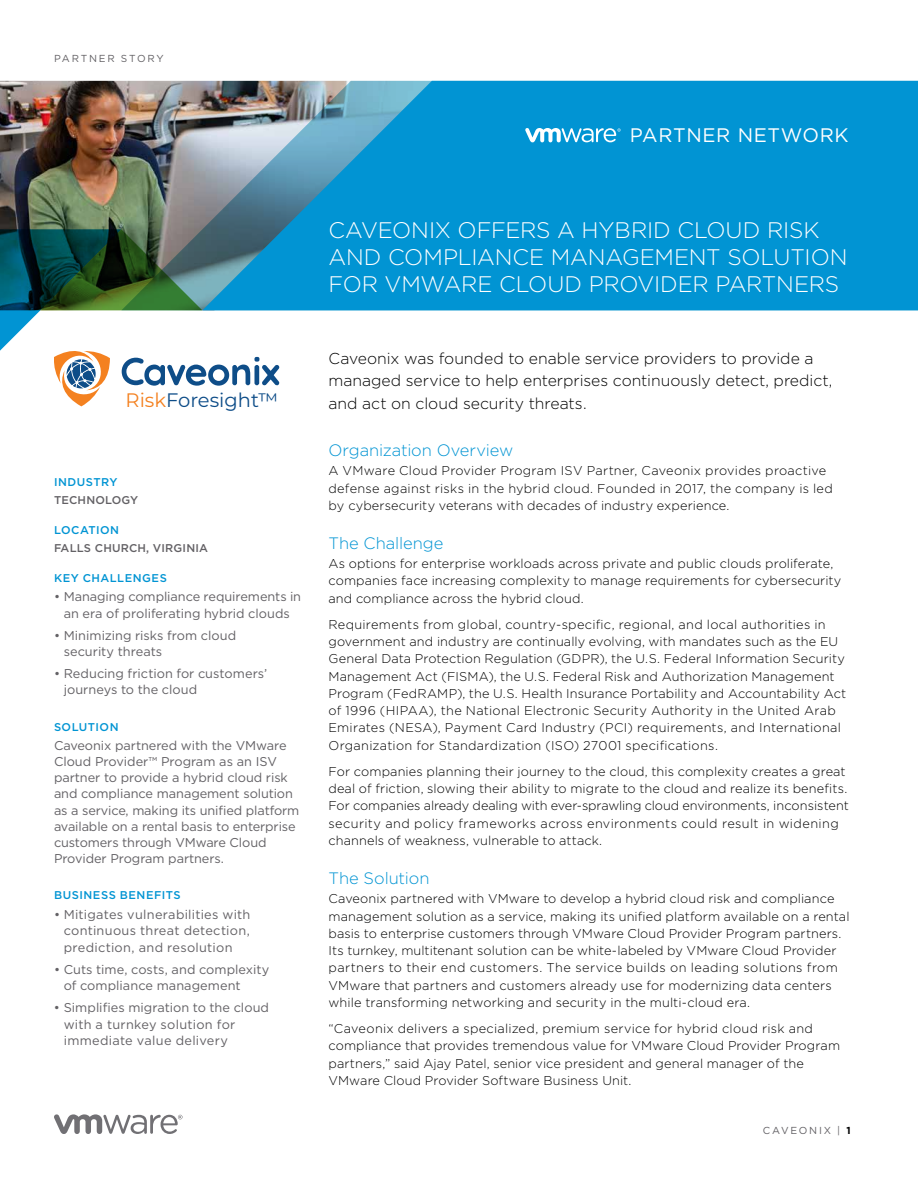
<style>
.page{position:relative;width:918px;height:1188px;background:#fff}
.page>*{position:absolute;margin:0;border:0;box-sizing:border-box;transform-origin:0 0}
.t1{font:300 22.5px/27px "Gotham";letter-spacing:-.005em;color:#fff}
.t2{font:19.5px "Montserrat";color:#0e4d88}
.t3{font:19.5px "Gotham";letter-spacing:.035em;color:#fff}
.t4{font:300 16.5px "Gotham";letter-spacing:-.005em;color:#0194d3}
.t5{font:300 15.75px/22.5px "Gotham";color:#000}
.t6{font:300 12.75px/17.2px "Gotham";letter-spacing:.01em;color:#000}
.t7{font:12.75px/16.2px "Gotham";letter-spacing:-.005em;color:#636165}
.t8{font:12.75px/16.5px "Gotham";letter-spacing:.015em;color:#636165}
.t9{font:500 11.25px "Gotham";letter-spacing:.045em;color:#0194d3}
.t10{font:500 11.25px "Gotham";letter-spacing:.015em;color:#636165}
.t11{font:10.2px "Gotham";letter-spacing:.17em;color:#636165}
.s1{color:#f48120}
.s2{font-weight:700;color:#000}
</style>
<div class="page">
<svg style="left:54px;top:1114px;width:129px;height:20px"></svg>
<img style="left:0;top:81px;width:121px;height:148px">
<img style="left:121px;top:81px;width:81px;height:148px">
<svg style="left:202px;top:81px;width:716px;height:229px;fill:#0194d3"></svg>
<svg style="left:0;top:229px;width:280px;height:177px"></svg>
<svg style="left:525px;top:128px;width:96px;height:14px"></svg>
<p class="t11" style="left:54px;top:52px;width:111px">PARTNER STORY</p>
<h2 class="t3" style="left:630px;top:123px;width:220px">PARTNER NETWORK</h2>
<h2 class="t2" style="left:126px;top:386px;width:154px"><span class="s1">Risk</span>Foresight™</h2>
<p class="t9" style="left:54px;top:474px;width:65px">INDUSTRY</p>
<p class="t10" style="left:54px;top:492px;width:86px">TECHNOLOGY</p>
<p class="t9" style="left:54px;top:522px;width:67px">LOCATION</p>
<p class="t10" style="left:54px;top:540px;width:156px">FALLS CHURCH, VIRGINIA</p>
<p class="t9" style="left:54px;top:570px;width:114px">KEY CHALLENGES</p>
<p class="t7" style="left:54px;top:588px;width:249px;text-align:center">• Managing compliance requirements in an era of proliferating hybrid clouds</p>
<p class="t7" style="left:64px;top:626px;width:174px;text-indent:-10px">• Minimizing risks from cloud security threats</p>
<p class="t7" style="left:64px;top:665px;width:205px;text-indent:-10px">• Reducing friction for customers’ journeys to the cloud</p>
<p class="t9" style="left:54px;top:720px;width:66px">SOLUTION</p>
<p class="t7" style="left:54px;top:737px;width:247px">Caveonix partnered with the VMware Cloud Provider™ Program as an ISV partner to provide a hybrid cloud risk and compliance management solution as a service, making its unified platform available on a rental basis to enterprise customers through VMware Cloud Provider Program partners.</p>
<p class="t9" style="left:54px;top:888px;width:128px">BUSINESS BENEFITS</p>
<p class="t7" style="left:64px;top:906px;width:188px;text-align:justify;text-indent:-10px">• Mitigates vulnerabilities with continuous threat detection, prediction, and resolution</p>
<p class="t7" style="left:64px;top:961px;width:207px;text-indent:-10px">• Cuts time, costs, and complexity of compliance management</p>
<p class="t8" style="left:64px;top:999px;width:207px;text-indent:-10px">• Simplifies migration to the cloud with a turnkey solution for immediate value delivery</p>
<h1 class="t1" style="left:328px;top:216px;width:521px">CAVEONIX OFFERS A HYBRID CLOUD RISK<br>AND COMPLIANCE MANAGEMENT SOLUTION<br>FOR VMWARE CLOUD PROVIDER PARTNERS</h1>
<p class="t5" style="left:328px;top:346px;width:505px">Caveonix was founded to enable service providers to provide a managed service to help enterprises continuously detect, predict, and act on cloud security threats.</p>
<p class="t4" style="left:328px;top:440px;width:186px">Organization Overview</p>
<p class="t6" style="left:328px;top:462px;width:506px">A VMware Cloud Provider Program ISV Partner, Caveonix provides proactive defense against risks in the hybrid cloud. Founded in 2017, the company is led by cybersecurity veterans with decades of industry experience.</p>
<p class="t4" style="left:328px;top:533px;width:116px">The Challenge</p>
<p class="t6" style="left:328px;top:555px;width:514px">As options for enterprise workloads across private and public clouds proliferate, companies face increasing complexity to manage requirements for cybersecurity and compliance across the hybrid cloud.</p>
<p class="t6" style="left:328px;top:615px;width:519px">Requirements from global, country-specific, regional, and local authorities in government and industry are continually evolving, with mandates such as the EU General Data Protection Regulation (GDPR), the U.S. Federal Information Security Management Act (FISMA), the U.S. Federal Risk and Authorization Management Program (FedRAMP), the U.S. Health Insurance Portability and Accountability Act of 1996 (HIPAA), the National Electronic Security Authority in the United Arab Emirates (NESA), Payment Card Industry (PCI) requirements, and International Organization for Standardization (ISO) 27001 specifications.</p>
<p class="t6" style="left:328px;top:762px;width:522px">For companies planning their journey to the cloud, this complexity creates a great deal of friction, slowing their ability to migrate to the cloud and realize its benefits.<br>For companies already dealing with ever-sprawling cloud environments, inconsistent security and policy frameworks across environments could result in widening channels of weakness, vulnerable to attack.</p>
<p class="t4" style="left:328px;top:868px;width:103px">The Solution</p>
<p class="t6" style="left:328px;top:890px;width:523px">Caveonix partnered with VMware to develop a hybrid cloud risk and compliance management solution as a service, making its unified platform available on a rental basis to enterprise customers through VMware Cloud Provider Program partners.<br>Its turnkey, multitenant solution can be white-labeled by VMware Cloud Provider partners to their end customers. The service builds on leading solutions from VMware that partners and customers already use for modernizing data centers while transforming networking and security in the multi-cloud era.</p>
<p class="t6" style="left:328px;top:1020px;width:513px">“Caveonix delivers a specialized, premium service for hybrid cloud risk and compliance that provides tremendous value for VMware Cloud Provider Program partners,” said Ajay Patel, senior vice president and general manager of the VMware Cloud Provider Software Business Unit.</p>
<p class="t11" style="left:763px;top:1124px;width:89px">CAVEONIX | <span class="s2">1</span></p>
</div>
